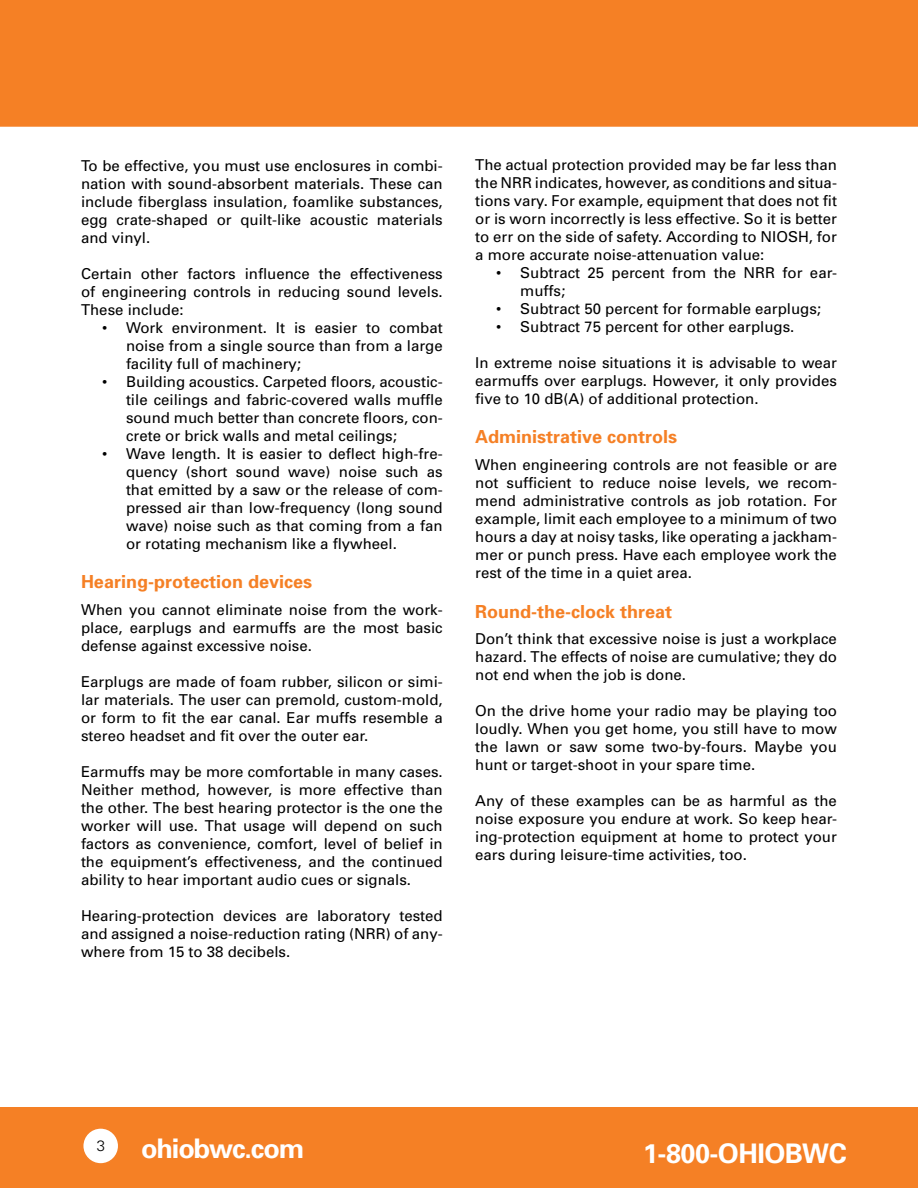
<style>
.page{position:relative;width:918px;height:1188px;background:#fff}
.page>*{position:absolute;margin:0;border:0;box-sizing:border-box;transform-origin:0 0}
.t1{font:700 27px "Univers";letter-spacing:-.03em;color:#fff}
.t2{font:700 18px "Univers";color:#f58025}
.t3{font:15px/18px "Univers";color:#000;text-align:justify}
</style>
<div class="page">
<div style="left:0;top:0;width:918px;height:127px;background:#f58025"></div>
<div style="left:0;top:1107px;width:918px;height:81px;background:#f58025"></div>
<div style="left:83px;top:1128px;width:36px;height:36px;background:#fff;border-radius:50%"></div>
<div style="left:82px;top:1127px;width:37px;height:38px;border:2px solid #f58025;border-radius:50%"></div>
<svg style="left:87px;top:1129px;width:17px;height:7px"></svg>
<p class="t3" style="left:81px;top:156px;width:363px">To be effective, you must use enclosures in combi&shy;nation with sound-absorbent materials. These can include fiberglass insulation, foamlike substances, egg crate-shaped or quilt-like acoustic materials and vinyl.</p>
<p class="t3" style="left:81px;top:264px;width:363px">Certain other factors influence the effectiveness of engineering controls in reducing sound levels.<br>These include:</p>
<p class="t3" style="left:126px;top:318px;width:318px;text-indent:-24px">• Work environment. It is easier to combat noise from a single source than from a large facility full of machinery;</p>
<p class="t3" style="left:126px;top:372px;width:318px;text-indent:-24px">• Building acoustics. Carpeted floors, acoustic&shy;tile ceilings and fabric-covered walls muffle sound much better than concrete floors, con&shy;crete or brick walls and metal ceilings;</p>
<p class="t3" style="left:126px;top:444px;width:318px;text-indent:-24px">• Wave length. It is easier to deflect high-fre&shy;quency (short sound wave) noise such as that emitted by a saw or the release of com&shy;pressed air than low-frequency (long sound wave) noise such as that coming from a fan or rotating mechanism like a flywheel.</p>
<p class="t2" style="left:81px;top:570px;width:233px">Hearing-protection devices</p>
<p class="t3" style="left:81px;top:600px;width:363px">When you cannot eliminate noise from the work&shy;place, earplugs and earmuffs are the most basic defense against excessive noise.</p>
<p class="t3" style="left:81px;top:672px;width:363px">Earplugs are made of foam rubber, silicon or simi&shy;lar materials. The user can premold, custom-mold, or form to fit the ear canal. Ear muffs resemble a stereo headset and fit over the outer ear.</p>
<p class="t3" style="left:81px;top:762px;width:363px">Earmuffs may be more comfortable in many cases.<br>Neither method, however, is more effective than the other. The best hearing protector is the one the worker will use. That usage will depend on such factors as convenience, comfort, level of belief in the equipment’s effectiveness, and the continued ability to hear important audio cues or signals.</p>
<p class="t3" style="left:81px;top:906px;width:363px">Hearing-protection devices are laboratory tested and assigned a noise-reduction rating (NRR) of any&shy;where from 15 to 38 decibels.</p>
<p class="t3" style="left:475px;top:155px;width:363px">The actual protection provided may be far less than the NRR indicates, however, as conditions and situa&shy;tions vary. For example, equipment that does not fit or is worn incorrectly is less effective. So it is better to err on the side of safety. According to NIOSH, for a more accurate noise-attenuation value:</p>
<p class="t3" style="left:520px;top:263px;width:318px;text-indent:-24px">• Subtract 25 percent from the NRR for ear&shy;muffs;</p>
<p class="t3" style="left:496px;top:299px;width:326px">• Subtract 50 percent for formable earplugs;</p>
<p class="t3" style="left:496px;top:317px;width:300px">• Subtract 75 percent for other earplugs.</p>
<p class="t3" style="left:475px;top:353px;width:363px">In extreme noise situations it is advisable to wear earmuffs over earplugs. However, it only provides five to 10 dB(A) of additional protection.</p>
<p class="t2" style="left:475px;top:425px;width:204px">Administrative controls</p>
<p class="t3" style="left:475px;top:455px;width:363px">When engineering controls are not feasible or are not sufficient to reduce noise levels, we recom&shy;mend administrative controls as job rotation. For example, limit each employee to a minimum of two hours a day at noisy tasks, like operating a jackham&shy;mer or punch press. Have each employee work the rest of the time in a quiet area.</p>
<p class="t2" style="left:475px;top:600px;width:199px">Round-the-clock threat</p>
<p class="t3" style="left:475px;top:630px;width:363px">Don’t think that excessive noise is just a workplace hazard. The effects of noise are cumulative; they do not end when the job is done.</p>
<p class="t3" style="left:475px;top:702px;width:363px">On the drive home your radio may be playing too loudly. When you get home, you still have to mow the lawn or saw some two-by-fours. Maybe you hunt or target-shoot in your spare time.</p>
<p class="t3" style="left:475px;top:792px;width:363px">Any of these examples can be as harmful as the noise exposure you endure at work. So keep hear&shy;ing-protection equipment at home to protect your ears during leisure-time activities, too.</p>
<h1 class="t1" style="left:141px;top:1131px;width:165px">ohiobwc.com</h1>
<h1 class="t1" style="left:643px;top:1136px;width:205px">1-800-OHIOBWC</h1>
</div>
